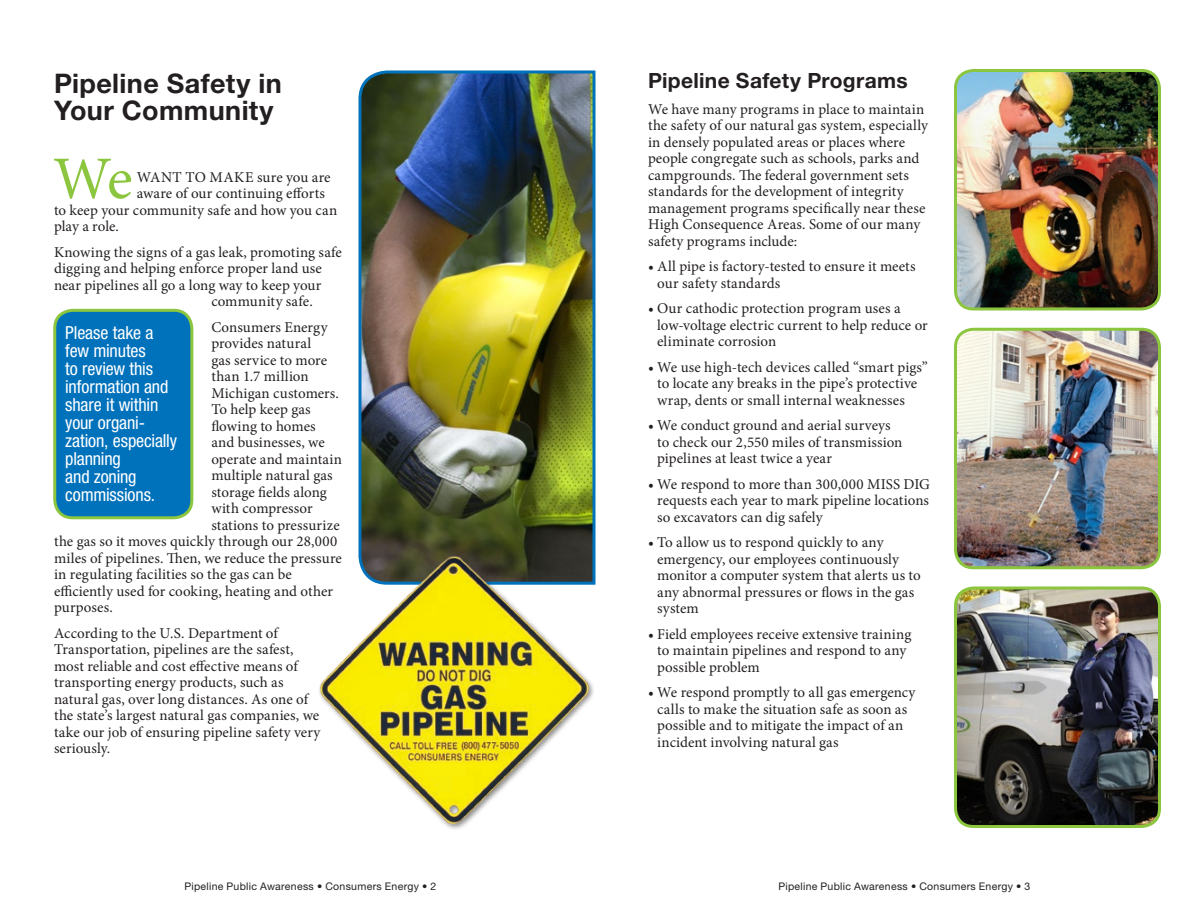
<style>
.page{position:relative;width:1188px;height:918px;background:#fff}
.page>*{position:absolute;margin:0;border:0;box-sizing:border-box;transform-origin:0 0}
.Text_A{font:60.6px "Minion Pro";color:#8bc63e}
.Head_A{font:700 27px/27px "Helvetica Neue";letter-spacing:.015em;color:#231f20}
.Head_B{font:700 21px "Helvetica Neue";letter-spacing:.015em;color:#231f20}
.Text_A-2{font:condensed 18px/18px "Helvetica Neue";letter-spacing:-.005em;color:#fff}
.Text_A-3{font:15px/16.5px "Minion Pro";letter-spacing:.005em;color:#231f20}
.t1{font:10.5px "Helvetica Neue";letter-spacing:.03em;color:#231f20}
</style>
<div class="page">
<img style="left:358px;top:70px;width:238px;height:477px">
<div style="left:55px;top:310px;width:137px;height:208px;background:#0072bc;border-radius:18px"></div>
<div style="left:53px;top:309px;width:140px;height:210px;border:3px solid #8bc63e;border-radius:18px"></div>
<img style="left:319px;top:547px;width:277px;height:282px">
<img style="left:956px;top:70px;width:204px;height:239px">
<div style="left:954px;top:69px;width:207px;height:241px;border:3px solid #8bc63e;border-radius:18px"></div>
<img style="left:956px;top:329px;width:204px;height:239px">
<div style="left:954px;top:328px;width:207px;height:241px;border:3px solid #8bc63e;border-radius:18px"></div>
<img style="left:958px;top:590px;width:202px;height:236px">
<div style="left:954px;top:586px;width:207px;height:242px;border:3px solid #8bc63e;border-radius:18px"></div>
<p class="Head_A" style="left:54px;top:69px;width:229px">Pipeline Safety in<br>Your Community</p>
<p class="Text_A" style="left:53px;top:138px;width:81px">We</p>
<p class="Text_A-3" style="left:137px;top:169px;width:195px">WANT TO MAKE sure you are</p>
<p class="Text_A-3" style="left:137px;top:185px;width:190px">aware of our continuing efforts</p>
<p class="Text_A-3" style="left:54px;top:202px;width:285px">to keep your community safe and how you can</p>
<p class="Text_A-3" style="left:54px;top:218px;width:67px">play a role.</p>
<p class="Text_A-3" style="left:54px;top:244px;width:289px">Knowing the signs of a gas leak, promoting safe</p>
<p class="Text_A-3" style="left:54px;top:260px;width:269px">digging and helping enforce proper land use</p>
<p class="Text_A-3" style="left:54px;top:277px;width:269px">near pipelines all go a long way to keep your</p>
<p class="Text_A-3" style="left:211px;top:293px;width:103px">community safe.</p>
<p class="Text_A-3" style="left:211px;top:319px;width:118px">Consumers Energy</p>
<p class="Text_A-3" style="left:211px;top:335px;width:101px">provides natural</p>
<p class="Text_A-3" style="left:211px;top:352px;width:117px">gas service to more</p>
<p class="Text_A-3" style="left:211px;top:368px;width:99px">than 1.7 million</p>
<p class="Text_A-3" style="left:211px;top:385px;width:129px">Michigan customers.</p>
<p class="Text_A-3" style="left:211px;top:401px;width:101px">To help keep gas</p>
<p class="Text_A-3" style="left:211px;top:418px;width:106px">flowing to homes</p>
<p class="Text_A-3" style="left:211px;top:434px;width:115px">and businesses, we</p>
<p class="Text_A-3" style="left:211px;top:451px;width:132px">operate and maintain</p>
<p class="Text_A-3" style="left:211px;top:467px;width:123px">multiple natural gas</p>
<p class="Text_A-3" style="left:211px;top:484px;width:117px">storage fields along</p>
<p class="Text_A-3" style="left:211px;top:500px;width:103px">with compressor</p>
<p class="Text_A-3" style="left:211px;top:517px;width:130px">stations to pressurize</p>
<p class="Text_A-3" style="left:54px;top:533px;width:285px">the gas so it moves quickly through our 28,000</p>
<p class="Text_A-3" style="left:54px;top:550px;width:289px">miles of pipelines. Then, we reduce the pressure</p>
<p class="Text_A-3" style="left:54px;top:566px;width:239px">in regulating facilities so the gas can be</p>
<p class="Text_A-3" style="left:54px;top:583px;width:280px">efficiently used for cooking, heating and other</p>
<p class="Text_A-3" style="left:54px;top:599px;width:60px">purposes.</p>
<p class="Text_A-3" style="left:54px;top:625px;width:268px">According to the U.S. Department of Transportation, pipelines are the safest, most reliable and cost effective means of transporting energy products, such as natural gas, over long distances. As one of the state’s largest natural gas companies, we take our job of ensuring pipeline safety very seriously.</p>
<p class="Text_A-2" style="left:65px;top:323px;width:113px">Please take a few minutes<br>to review this information and share it within your organi&shy;zation, especially planning<br>and zoning commissions.</p>
<p class="Head_B" style="left:648px;top:68px;width:261px">Pipeline Safety Programs</p>
<p class="Text_A-3" style="left:648px;top:101px;width:282px">We have many programs in place to maintain the safety of our natural gas system, especially in densely populated areas or places where people congregate such as schools, parks and campgrounds. The federal government sets standards for the development of integrity management programs specifically near these High Consequence Areas. Some of our many safety programs include:</p>
<p class="Text_A-3" style="left:657px;top:258px;width:260px;text-indent:-9px">• All pipe is factory-tested to ensure it meets our safety standards</p>
<p class="Text_A-3" style="left:657px;top:300px;width:272px;text-indent:-9px">• Our cathodic protection program uses a low-voltage electric current to help reduce or eliminate corrosion</p>
<p class="Text_A-3" style="left:657px;top:359px;width:272px;text-indent:-9px">• We use high-tech devices called “smart pigs” to locate any breaks in the pipe’s protective wrap, dents or small internal weaknesses</p>
<p class="Text_A-3" style="left:657px;top:417px;width:247px;text-indent:-9px">• We conduct ground and aerial surveys to check our 2,550 miles of transmission pipelines at least twice a year</p>
<p class="Text_A-3" style="left:657px;top:476px;width:274px;text-align:justify;text-indent:-9px">• We respond to more than 300,000 MISS DIG requests each year to mark pipeline locations so excavators can dig safely</p>
<p class="Text_A-3" style="left:657px;top:534px;width:265px;text-indent:-9px">• To allow us to respond quickly to any emergency, our employees continuously monitor a computer system that alerts us to any abnormal pressures or flows in the gas system</p>
<p class="Text_A-3" style="left:657px;top:626px;width:256px;text-indent:-9px">• Field employees receive extensive training to maintain pipelines and respond to any possible problem</p>
<p class="Text_A-3" style="left:657px;top:684px;width:260px;text-indent:-9px">• We respond promptly to all gas emergency calls to make the situation safe as soon as possible and to mitigate the impact of an incident involving natural gas</p>
<p class="t1" style="left:185px;top:880px;width:253px">Pipeline Public Awareness • Consumers Energy • 2</p>
<p class="t1" style="left:779px;top:880px;width:253px">Pipeline Public Awareness • Consumers Energy • 3</p>
</div>
